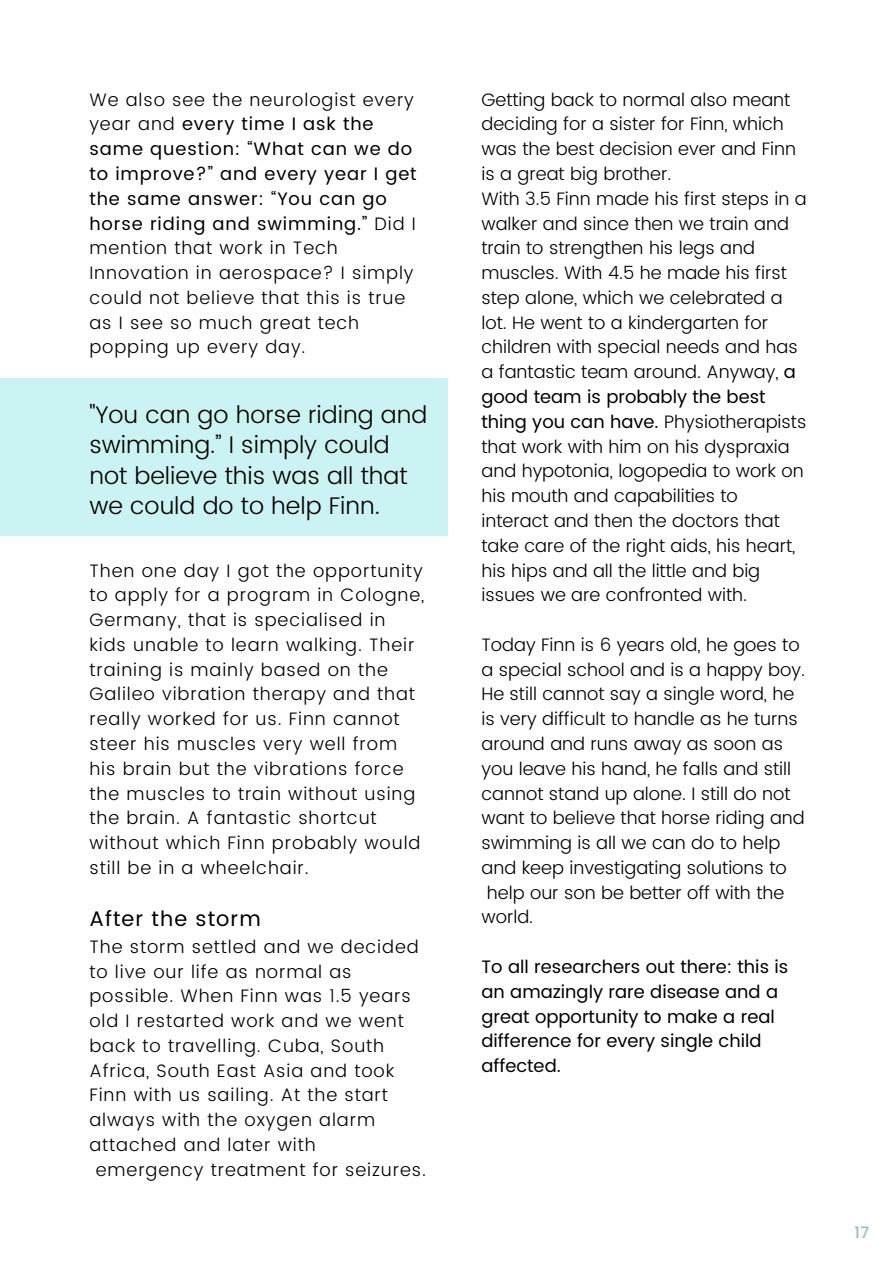
<style>
.page{position:relative;width:894px;height:1264px;background:#fff}
.page>*{position:absolute;margin:0;border:0;box-sizing:border-box;transform-origin:0 0}
.t1{font:300 24px/30.5px "Poppins";color:#000}
.t2{font:21px "Poppins";letter-spacing:.05em;color:#000}
.t3{font:300 18px/24.8px "Poppins";color:#000}
.t4{font:300 18px/24.8px "Poppins";letter-spacing:.05em;color:#000}
.t5{font:18px/24.8px "Poppins";color:#000}
.t6{font:500 15.75px "Poppins";color:#83c5be}
.s1{font-weight:400}
</style>
<div class="page">
<div style="left:0;top:378px;width:447px;height:157px;background:#ccf3f4"></div>
<p class="t4" style="left:89px;top:87px;width:329px">We also see the neurologist every year and <span class="s1">every time I ask the same question: “What can we do to improve?” and every year I get the same answer: “You can go horse riding and swimming.”</span> Did I mention that work in Tech<br>Innovation in aerospace? I simply could not believe that this is true as I see so much great tech popping up every day.</p>
<h1 class="t1" style="left:89px;top:399px;width:339px">"You can go horse riding and swimming.” I simply could not believe this was all that we could do to help Finn.</h1>
<p class="t4" style="left:89px;top:558px;width:336px">Then one day I got the opportunity to apply for a program in Cologne,<br>Germany, that is specialised in kids unable to learn walking. Their training is mainly based on the<br>Galileo vibration therapy and that really worked for us. Finn cannot steer his muscles very well from his brain but the vibrations force the muscles to train without using the brain. A fantastic shortcut without which Finn probably would still be in a wheelchair.</p>
<p class="t2" style="left:89px;top:906px;width:173px">After the storm</p>
<p class="t4" style="left:89px;top:934px;width:331px">The storm settled and we decided</p>
<p class="t4" style="left:89px;top:958px;width:263px">to live our life as normal as</p>
<p class="t4" style="left:89px;top:983px;width:323px">possible. When Finn was 1.5 years</p>
<p class="t4" style="left:89px;top:1008px;width:316px">old I restarted work and we went</p>
<p class="t4" style="left:89px;top:1033px;width:296px">back to travelling. Cuba, South</p>
<p class="t4" style="left:89px;top:1058px;width:306px">Africa, South East Asia and took</p>
<p class="t4" style="left:89px;top:1082px;width:300px">Finn with us sailing. At the start</p>
<p class="t4" style="left:89px;top:1107px;width:287px">always with the oxygen alarm</p>
<p class="t4" style="left:89px;top:1132px;width:228px">attached and later with</p>
<p class="t4" style="left:96px;top:1157px;width:332px">emergency treatment for seizures.</p>
<p class="t3" style="left:481px;top:87px;width:326px">Getting back to normal also meant deciding for a sister for Finn, which was the best decision ever and Finn is a great big brother.<br>With 3.5 Finn made his first steps in a walker and since then we train and train to strengthen his legs and muscles. With 4.5 he made his first step alone, which we celebrated a lot. He went to a kindergarten for children with special needs and has a fantastic team around. Anyway, <span class="s1">a good team is probably the best thing you can have.</span> Physiotherapists that work with him on his dyspraxia and hypotonia, logopedia to work on his mouth and capabilities to interact and then the doctors that take care of the right aids, his heart, his hips and all the little and big issues we are confronted with.</p>
<p class="t3" style="left:481px;top:632px;width:319px">Today Finn is 6 years old, he goes to</p>
<p class="t3" style="left:481px;top:657px;width:325px">a special school and is a happy boy.</p>
<p class="t3" style="left:481px;top:681px;width:314px">He still cannot say a single word, he</p>
<p class="t3" style="left:481px;top:706px;width:318px">is very difficult to handle as he turns</p>
<p class="t3" style="left:481px;top:731px;width:303px">around and runs away as soon as</p>
<p class="t3" style="left:481px;top:756px;width:311px">you leave his hand, he falls and still</p>
<p class="t3" style="left:481px;top:781px;width:310px">cannot stand up alone. I still do not</p>
<p class="t3" style="left:481px;top:805px;width:325px">want to believe that horse riding and</p>
<p class="t3" style="left:481px;top:830px;width:300px">swimming is all we can do to help</p>
<p class="t3" style="left:481px;top:855px;width:307px">and keep investigating solutions to</p>
<p class="t3" style="left:486px;top:880px;width:299px">help our son be better off with the</p>
<p class="t3" style="left:481px;top:904px;width:53px">world.</p>
<p class="t5" style="left:481px;top:954px;width:308px">To all researchers out there: this is an amazingly rare disease and a great opportunity to make a real difference for every single child affected.</p>
<p class="t6" style="left:854px;top:1220px;width:16px">17</p>
</div>
